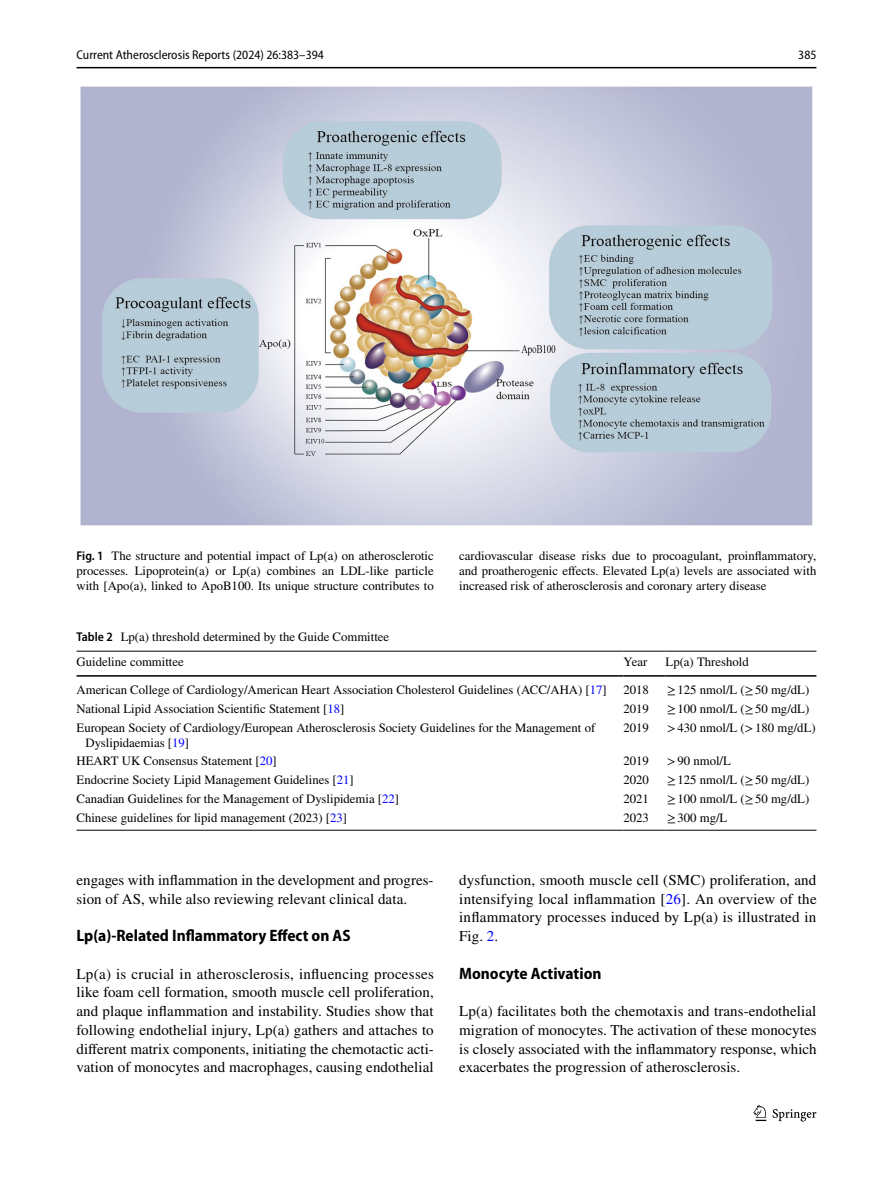
<style>
.page{position:relative;width:893px;height:1187px;background:#fff}
.page>*{position:absolute;margin:0;border:0;box-sizing:border-box;transform-origin:0 0}
.t1{font:700 semi-condensed 16.5px "Myriad Pro";color:#000}
.t2{font:15px/18.8px "STIX";letter-spacing:.005em;color:#000;text-align:justify}
.t3{font:12.75px/15px "STIX";color:#000;text-align:justify}
.t4{font:semi-condensed 12.75px "Myriad Pro";color:#000}
.s1{font-family:"Myriad Pro";font-weight:600;font-stretch:semi-condensed}
.s2{color:#00f}
</style>
<div class="page">
<hr style="left:77px;top:67px;width:739px;height:1px;background:#000">
<svg style="left:753px;top:1105px;width:13px;height:15px"></svg>
<svg style="left:773px;top:1109px;width:43px;height:12px"></svg>
<img style="left:80px;top:87px;width:733px;height:438px">
<hr style="left:77px;top:650px;width:546px;height:1px;background:#000">
<hr style="left:77px;top:675px;width:546px;height:1px;background:#000">
<hr style="left:623px;top:650px;width:43px;height:1px;background:#000">
<hr style="left:623px;top:675px;width:43px;height:1px;background:#000">
<hr style="left:666px;top:650px;width:150px;height:1px;background:#000">
<hr style="left:666px;top:675px;width:150px;height:1px;background:#000">
<hr style="left:77px;top:829px;width:546px;height:1px;background:#000">
<hr style="left:623px;top:829px;width:43px;height:1px;background:#000">
<hr style="left:666px;top:829px;width:150px;height:1px;background:#000">
<p class="t4" style="left:77px;top:48px;width:249px">Current Atherosclerosis Reports (2024) 26:383–394</p>
<p class="t4" style="left:798px;top:48px;width:20px">385</p>
<p class="t3" style="left:77px;top:549px;width:359px"><span class="s1">Fig. 1</span> The structure and potential impact of Lp(a) on atherosclerotic processes. Lipoprotein(a) or Lp(a) combines an LDL-like particle with [Apo(a), linked to ApoB100. Its unique structure contributes to</p>
<p class="t3" style="left:459px;top:549px;width:359px">cardiovascular disease risks due to procoagulant, proinflammatory, and proatherogenic effects. Elevated Lp(a) levels are associated with increased risk of atherosclerosis and coronary artery disease</p>
<p class="t3" style="left:77px;top:624px;width:314px;line-height:25.5px"><span class="s1">Table 2</span> Lp(a) threshold determined by the Guide Committee<br>Guideline committee</p>
<p class="t3" style="left:623px;top:655px;width:25px">Year</p>
<p class="t3" style="left:666px;top:655px;width:85px">Lp(a) Threshold</p>
<p class="t3" style="left:77px;top:683px;width:532px">American College of Cardiology/American Heart Association Cholesterol Guidelines (ACC/AHA) [<span class="s2">17</span>]</p>
<p class="t3" style="left:623px;top:683px;width:27px">2018</p>
<p class="t3" style="left:667px;top:683px;width:144px">≥125 nmol/L (≥50 mg/dL)</p>
<p class="t3" style="left:77px;top:702px;width:269px">National Lipid Association Scientific Statement [<span class="s2">18</span>]</p>
<p class="t3" style="left:623px;top:702px;width:27px">2019</p>
<p class="t3" style="left:667px;top:702px;width:144px">≥100 nmol/L (≥50 mg/dL)</p>
<p class="t3" style="left:86px;top:720px;width:511px;text-indent:-9px">European Society of Cardiology/European Atherosclerosis Society Guidelines for the Management of<br>Dyslipidaemias [<span class="s2">19</span>]</p>
<p class="t3" style="left:623px;top:720px;width:27px">2019</p>
<p class="t3" style="left:667px;top:720px;width:150px">&gt;430 nmol/L (&gt;180 mg/dL)</p>
<p class="t3" style="left:77px;top:754px;width:202px">HEART UK Consensus Statement [<span class="s2">20</span>]</p>
<p class="t3" style="left:623px;top:754px;width:27px">2019</p>
<p class="t3" style="left:667px;top:754px;width:65px">&gt;90 nmol/L</p>
<p class="t3" style="left:77px;top:773px;width:279px">Endocrine Society Lipid Management Guidelines [<span class="s2">21</span>]</p>
<p class="t3" style="left:623px;top:773px;width:27px">2020</p>
<p class="t3" style="left:667px;top:773px;width:144px">≥125 nmol/L (≥50 mg/dL)</p>
<p class="t3" style="left:77px;top:791px;width:324px">Canadian Guidelines for the Management of Dyslipidemia [<span class="s2">22</span>]</p>
<p class="t3" style="left:623px;top:791px;width:27px">2021</p>
<p class="t3" style="left:667px;top:791px;width:144px">≥100 nmol/L (≥50 mg/dL)</p>
<p class="t3" style="left:77px;top:810px;width:272px">Chinese guidelines for lipid management (2023) [<span class="s2">23</span>]</p>
<p class="t3" style="left:623px;top:810px;width:27px">2023</p>
<p class="t3" style="left:667px;top:810px;width:62px">≥300 mg/L</p>
<p class="t2" style="left:77px;top:871px;width:359px">engages with inflammation in the development and progres&shy;sion of AS, while also reviewing relevant clinical data.</p>
<p class="t1" style="left:77px;top:926px;width:276px">Lp(a)‑Related Inflammatory Effect on AS</p>
<p class="t2" style="left:77px;top:965px;width:359px">Lp(a) is crucial in atherosclerosis, influencing processes like foam cell formation, smooth muscle cell proliferation, and plaque inflammation and instability. Studies show that following endothelial injury, Lp(a) gathers and attaches to different matrix components, initiating the chemotactic acti&shy;vation of monocytes and macrophages, causing endothelial</p>
<p class="t2" style="left:459px;top:871px;width:359px">dysfunction, smooth muscle cell (SMC) proliferation, and intensifying local inflammation [<span class="s2">26</span>]. An overview of the inflammatory processes induced by Lp(a) is illustrated in Fig. <span class="s2">2</span>.</p>
<p class="t1" style="left:459px;top:963px;width:144px">Monocyte Activation</p>
<p class="t2" style="left:459px;top:1002px;width:359px">Lp(a) facilitates both the chemotaxis and trans-endothelial migration of monocytes. The activation of these monocytes is closely associated with the inflammatory response, which exacerbates the progression of atherosclerosis.</p>
</div>
